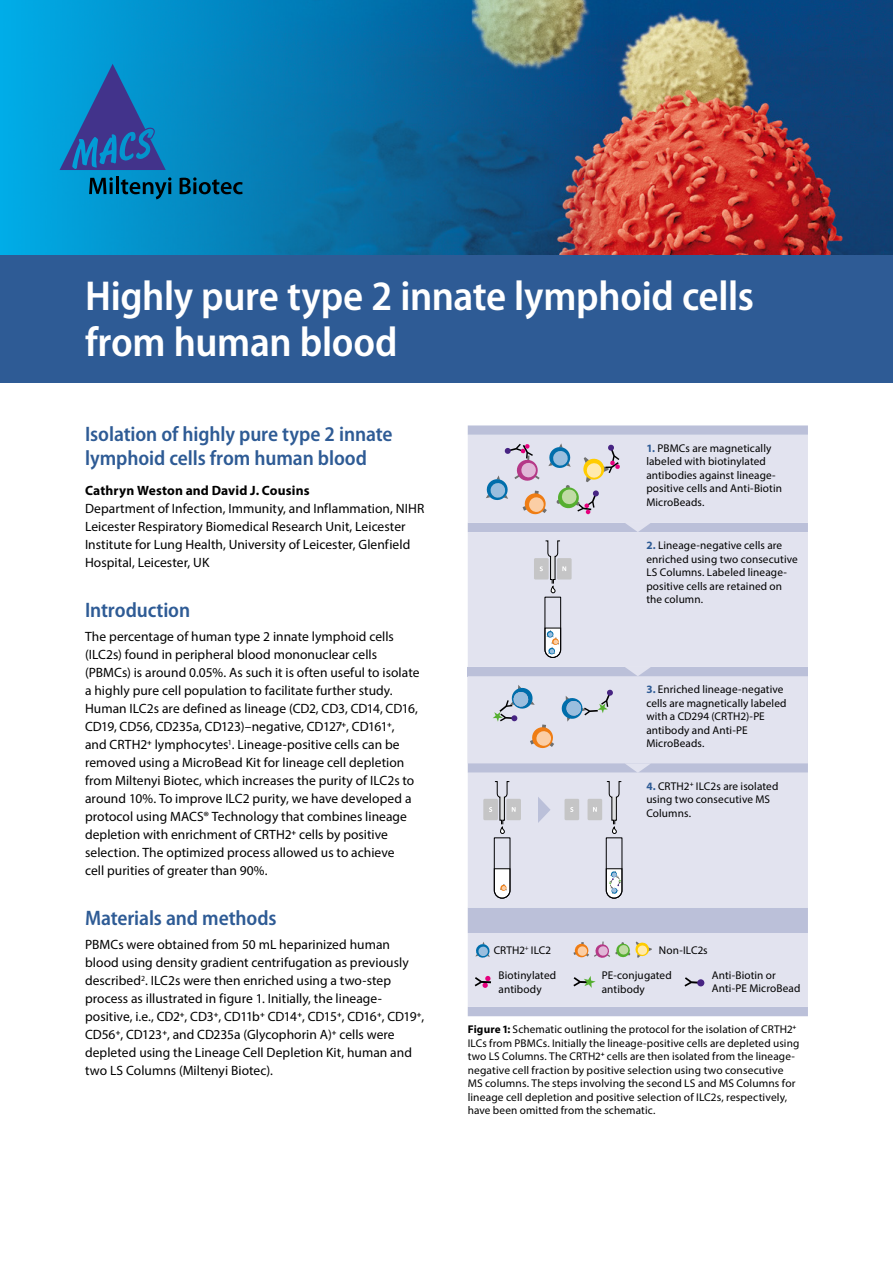
<style>
.page{position:relative;width:893px;height:1263px;background:#fff}
.page>*{position:absolute;margin:0;border:0;box-sizing:border-box;transform-origin:0 0}
.t1{font:600 semi-condensed 42px/46.5px "Myriad Pro";letter-spacing:-.01em;color:#fff}
.t2{font:600 semi-condensed 21px/24px "Myriad Pro";letter-spacing:-.005em;color:#2e5b95}
.t3{font:13.5px/18px "Myriad Pro";letter-spacing:.005em;color:#000}
.t4{font:700 13.5px "Myriad Pro";letter-spacing:.01em;color:#000}
.t5{font:11.25px/13.5px "Myriad Pro";letter-spacing:.01em;color:#000}
.s1{font-weight:700;color:#2e5b95}
.s2{font-weight:700}
</style>
<div class="page">
<img style="left:609px;top:0;width:284px;height:255px">
<svg style="left:0;top:0;width:609px;height:255px;background:#1377a9"></svg>
<div style="left:0;top:255px;width:893px;height:128px;background:#2e5b95"></div>
<svg style="left:468px;top:425px;width:340px;height:591px;background:#bdc2da"></svg>
<svg style="left:468px;top:435px;width:340px;height:572px;background:#dee0ed"></svg>
<svg style="left:486px;top:443px;width:134px;height:72px;background:#ceccd2"></svg>
<svg style="left:625px;top:523px;width:26px;height:9px"></svg>
<svg style="left:534px;top:540px;width:38px;height:118px;background:#cecfd8"></svg>
<svg style="left:468px;top:667px;width:340px;height:106px;background:#d7d9e7"></svg>
<svg style="left:538px;top:797px;width:13px;height:26px"></svg>
<svg style="left:483px;top:781px;width:38px;height:118px;background:#d1d1d9"></svg>
<svg style="left:564px;top:799px;width:15px;height:21px"></svg>
<svg style="left:588px;top:781px;width:35px;height:118px;background:#ced0da"></svg>
<svg style="left:573px;top:941px;width:79px;height:18px"></svg>
<svg style="left:574px;top:943px;width:15px;height:15px"></svg>
<div style="left:577px;top:946px;width:10px;height:10px;background:#fbcea5;border-radius:50%"></div>
<svg style="left:475px;top:942px;width:15px;height:16px"></svg>
<svg style="left:684px;top:977px;width:17px;height:9px"></svg>
<div style="left:697px;top:979px;width:7px;height:7px;background:#472483;border-radius:50%"></div>
<svg style="left:475px;top:976px;width:16px;height:12px"></svg>
<svg style="left:573px;top:976px;width:23px;height:12px"></svg>
<svg style="left:60px;top:64px;width:106px;height:106px;background:#1c6fb5"></svg>
<svg style="left:89px;top:177px;width:24px;height:17px"></svg>
<hr style="left:116px;top:177px;width:3px;height:17px;background:#000">
<svg style="left:121px;top:177px;width:50px;height:22px"></svg>
<svg style="left:180px;top:177px;width:63px;height:17px"></svg>
<h1 class="t1" style="left:85px;top:273px;width:670px">Highly pure type 2 innate lymphoid cells from human blood</h1>
<h2 class="t2" style="left:85px;top:422px;width:309px">Isolation of highly pure type 2 innate lymphoid cells from human blood</h2>
<p class="t4" style="left:85px;top:482px;width:226px">Cathryn Weston and David J. Cousins</p>
<p class="t3" style="left:85px;top:500px;width:341px">Department of Infection, Immunity, and Inflammation, NIHR Leicester Respiratory Biomedical Research Unit, Leicester Institute for Lung Health, University of Leicester, Glenfield Hospital, Leicester, UK</p>
<h2 class="t2" style="left:85px;top:598px;width:107px">Introduction</h2>
<p class="t3" style="left:85px;top:627px;width:336px">The percentage of human type 2 innate lymphoid cells (ILC2s) found in peripheral blood mononuclear cells (PBMCs) is around 0.05%. As such it is often useful to isolate a highly pure cell population to facilitate further study.<br>Human ILC2s are defined as lineage (CD2, CD3, CD14, CD16, CD19, CD56, CD235a, CD123)–negative, CD127<sup>+</sup>, CD161<sup>+</sup>, and CRTH2<sup>+</sup> lymphocytes<sup>1</sup>. Lineage-positive cells can be removed using a MicroBead Kit for lineage cell depletion from Miltenyi Biotec, which increases the purity of ILC2s to around 10%. To improve ILC2 purity, we have developed a protocol using MACS® Technology that combines lineage depletion with enrichment of CRTH2<sup>+</sup> cells by positive selection. The optimized process allowed us to achieve<br>cell purities of greater than 90%.</p>
<h2 class="t2" style="left:85px;top:906px;width:193px">Materials and methods</h2>
<p class="t3" style="left:85px;top:935px;width:341px">PBMCs were obtained from 50 mL heparinized human blood using density gradient centrifugation as previously described<sup>2</sup>. ILC2s were then enriched using a two-step process as illustrated in figure 1. Initially, the lineage&shy;positive, i.e., CD2<sup>+</sup>, CD3<sup>+</sup>, CD11b<sup>+</sup> CD14<sup>+</sup>, CD15<sup>+</sup>, CD16<sup>+</sup>, CD19<sup>+</sup>, CD56<sup>+</sup>, CD123<sup>+</sup>, and CD235a (Glycophorin A)<sup>+</sup> cells were depleted using the Lineage Cell Depletion Kit, human and two LS Columns (Miltenyi Biotec).</p>
<p class="t5" style="left:646px;top:441px;width:137px"><span class="s1">1.</span> PBMCs are magnetically labeled with biotinylated antibodies against lineage&shy;positive cells and Anti-Biotin<br>MicroBeads.</p>
<p class="t5" style="left:646px;top:538px;width:153px"><span class="s1">2.</span> Lineage-negative cells are enriched using two consecutive<br>LS Columns. Labeled lineage&shy;positive cells are retained on the column.</p>
<p class="t5" style="left:646px;top:682px;width:142px"><span class="s1">3.</span> Enriched lineage-negative cells are magnetically labeled with a CD294 (CRTH2)-PE antibody and Anti-PE<br>MicroBeads.</p>
<p class="t5" style="left:646px;top:779px;width:134px"><span class="s1">4.</span> CRTH2<sup>+</sup> ILC2s are isolated using two consecutive MS<br>Columns.</p>
<p class="t5" style="left:494px;top:943px;width:59px">CRTH2<sup>+</sup> ILC2</p>
<p class="t5" style="left:659px;top:943px;width:50px">Non-ILC2s</p>
<p class="t5" style="left:712px;top:968px;width:90px">Anti-Biotin or<br>Anti-PE MicroBead</p>
<p class="t5" style="left:499px;top:969px;width:59px">Biotinylated antibody</p>
<p class="t5" style="left:602px;top:968px;width:72px">PE-conjugated antibody</p>
<p class="t5" style="left:468px;top:1022px;width:333px"><span class="s2">Figure 1:</span> Schematic outlining the protocol for the isolation of CRTH2<sup>+ </sup>ILCs from PBMCs. Initially the lineage-positive cells are depleted using two LS Columns. The CRTH2<sup>+</sup> cells are then isolated from the lineage&shy;negative cell fraction by positive selection using two consecutive MS columns. The steps involving the second LS and MS Columns for lineage cell depletion and positive selection of ILC2s, respectively, have been omitted from the schematic.</p>
</div>
